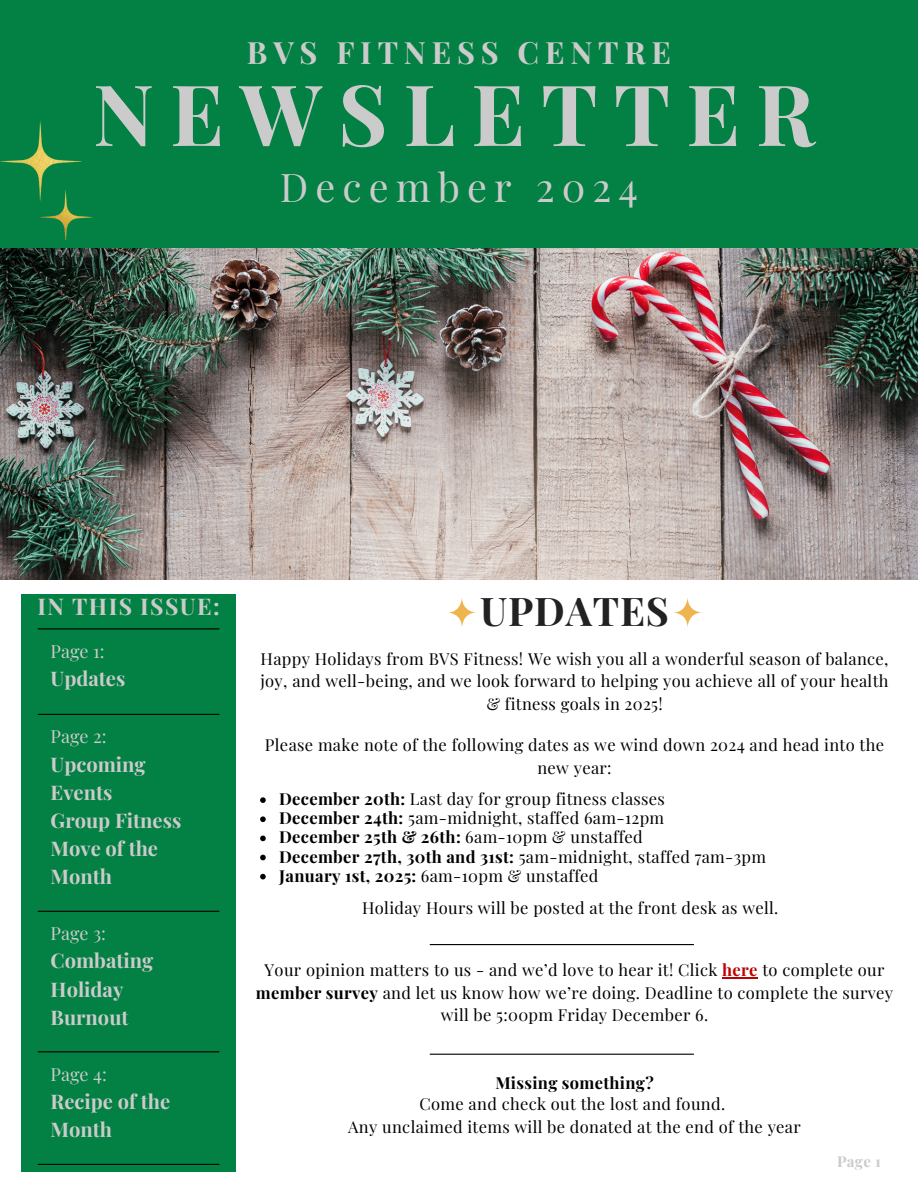
<style>
.page{position:relative;width:918px;height:1188px;background:#fff}
.page>*{position:absolute;margin:0;border:0;box-sizing:border-box;transform-origin:0 0}
.t1{font:700 84.6px "Playfair Display";letter-spacing:.19em;color:#cbcbcb}
.t2{font:39.45px "Playfair Display";letter-spacing:.18em;color:#cbcbcb}
.t3{font:700 39.45px "Playfair Display";letter-spacing:.02em;color:#222}
.t4{font:700 30.6px "Playfair Display";letter-spacing:.19em;color:#cbcbcb}
.t5{font:700 22.95px "Playfair Display";letter-spacing:.06em;color:#cbcbcb}
.t6{font:700 20.1px/28.2px "Playfair Display";color:#cbcbcb}
.t7{font:18px "Playfair Display";color:#cbcbcb}
.t8{font:16.5px/22.5px "Playfair Display";letter-spacing:.02em;color:#000;text-align:center}
.t9{font:700 16.5px "Playfair Display";letter-spacing:.02em;color:#000}
.t10{font:700 15px "Playfair Display";color:#cbcbcb}
.s1{font-weight:700}
.s2{font-weight:400}
.s3{font-weight:700;color:#bb0202}
</style>
<div class="page">
<div style="left:0;top:0;width:918px;height:248px;background:#038043"></div>
<div style="left:21px;top:594px;width:215px;height:577px;background:#038043"></div>
<hr style="left:38px;top:628px;width:181px;height:1px;background:#000">
<hr style="left:38px;top:714px;width:181px;height:1px;background:#000">
<hr style="left:38px;top:911px;width:181px;height:1px;background:#000">
<hr style="left:38px;top:1051px;width:181px;height:1px;background:#000">
<hr style="left:38px;top:1164px;width:181px;height:1px;background:#000">
<img style="left:0;top:248px;width:918px;height:331px">
<img style="left:0;top:121px;width:92px;height:118px">
<svg style="left:260px;top:797px;width:6px;height:6px"></svg>
<svg style="left:260px;top:816px;width:6px;height:6px"></svg>
<svg style="left:260px;top:836px;width:6px;height:5px"></svg>
<svg style="left:260px;top:855px;width:6px;height:5px"></svg>
<svg style="left:260px;top:874px;width:6px;height:5px"></svg>
<hr style="left:722px;top:977px;width:36px;height:1px;background:#bb0202">
<hr style="left:430px;top:1054px;width:264px;height:1px;background:#000">
<hr style="left:430px;top:944px;width:264px;height:1px;background:#000">
<svg style="left:447px;top:597px;width:30px;height:31px"></svg>
<svg style="left:673px;top:597px;width:29px;height:31px"></svg>
<p class="t4" style="left:247px;top:31px;width:426px">BVS FITNESS CENTRE</p>
<p class="t1" style="left:93px;top:55px;width:723px">NEWSLETTER</p>
<p class="t2" style="left:280px;top:159px;width:360px">December 2024</p>
<p class="t5" style="left:38px;top:590px;width:184px">IN THIS ISSUE:</p>
<p class="t3" style="left:480px;top:583px;width:190px">UPDATES</p>
<p class="t7" style="left:51px;top:639px;width:56px">Page 1:</p>
<h3 class="t6" style="left:51px;top:664px;width:76px">Updates</h3>
<p class="t7" style="left:51px;top:724px;width:57px">Page 2:</p>
<h2 class="t6" style="left:51px;top:749px;width:97px">Upcoming<br>Events</h2>
<p class="t6" style="left:51px;top:805px;width:132px">Group Fitness</p>
<h4 class="t6" style="left:51px;top:834px;width:109px">Move of the<br>Month</h4>
<p class="t7" style="left:51px;top:921px;width:57px">Page 3:</p>
<p class="t6" style="left:51px;top:946px;width:104px">Combating<br>Holiday<br>Burnout</p>
<p class="t7" style="left:51px;top:1061px;width:58px">Page 4:</p>
<p class="t6" style="left:51px;top:1087px;width:121px">Recipe of the<br>Month</p>
<p class="t8" style="left:261px;top:646px;width:630px">Happy Holidays from BVS Fitness! We wish you all a wonderful season of balance, joy, and well-being, and we look forward to helping you achieve all of your health &amp; fitness goals in 2025!</p>
<p class="t8" style="left:265px;top:733px;width:621px">Please make note of the following dates as we wind down 2024 and head into the new year:</p>
<p class="t8" style="left:279px;top:787px;width:387px"><span class="s1">December 20th:</span> Last day for group fitness classes</p>
<p class="t8" style="left:279px;top:806px;width:387px"><span class="s1">December 24th:</span> 5am-midnight, staffed 6am-12pm</p>
<p class="t9" style="left:279px;top:826px;width:365px">December 25th &amp; 26th: <span class="s2">6am-10pm &amp; unstaffed</span></p>
<p class="t8" style="left:279px;top:844px;width:488px"><span class="s1">December 27th, 30th and 31st:</span> 5am-midnight, staffed 7am-3pm</p>
<h1 class="t8" style="left:279px;top:864px;width:321px"><span class="s1">January 1st, 2025:</span> 6am-10pm &amp; unstaffed</h1>
<p class="t8" style="left:362px;top:896px;width:418px">Holiday Hours will be posted at the front desk as well.</p>
<p class="t8" style="left:265px;top:958px;width:621px">Your opinion matters to us - and we’d love to hear it! Click <span class="s3">here</span> to complete our</p>
<p class="t8" style="left:256px;top:981px;width:639px"><span class="s1">member survey</span> and let us know how we’re doing. Deadline to complete the survey will be 5:00pm Friday December 6.</p>
<p class="t9" style="left:495px;top:1071px;width:160px">Missing something?</p>
<p class="t8" style="left:420px;top:1092px;width:307px">Come and check out the lost and found.</p>
<p class="t8" style="left:348px;top:1114px;width:454px">Any unclaimed items will be donated at the end of the year</p>
<p class="t10" style="left:837px;top:1150px;width:45px">Page 1</p>
</div>
